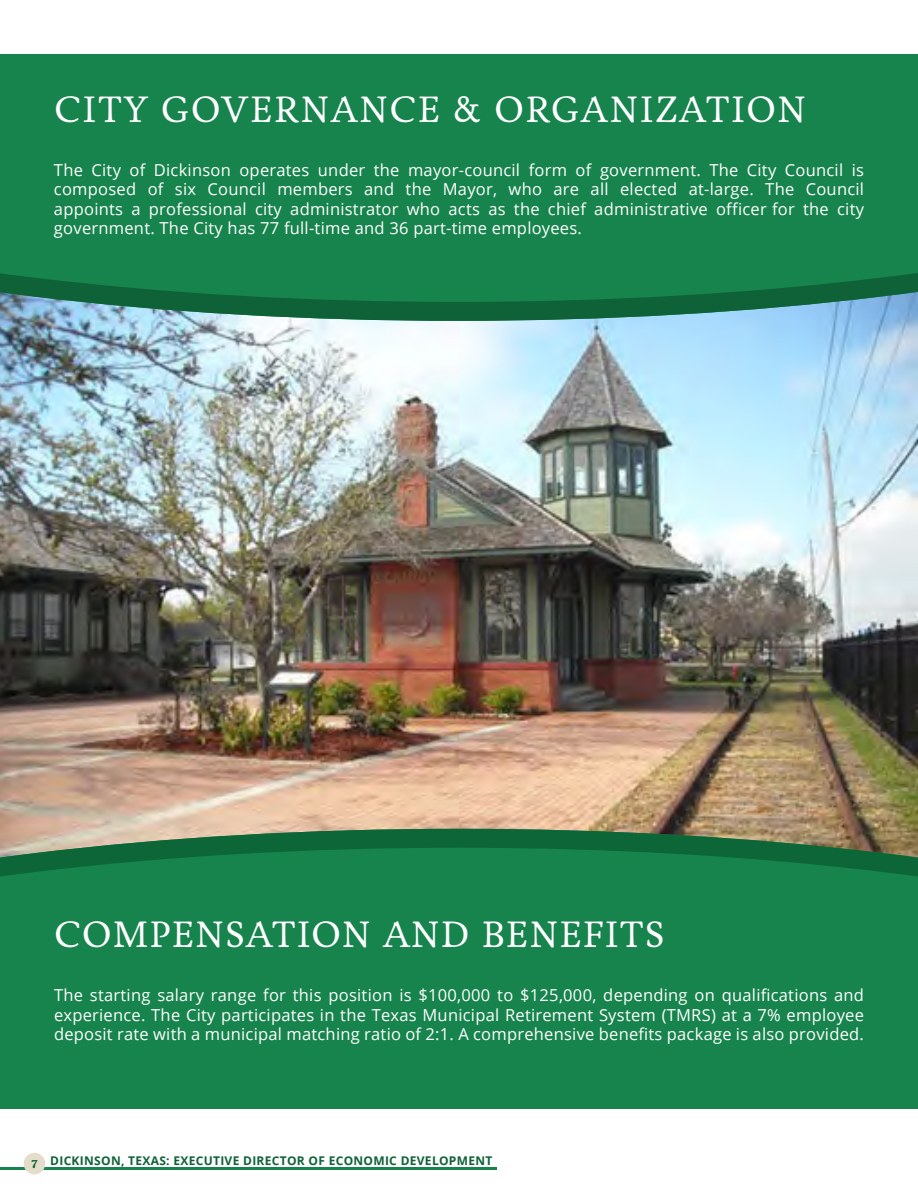
<style>
.page{position:relative;width:918px;height:1188px;background:#fff}
.page>*{position:absolute;margin:0;border:0;box-sizing:border-box;transform-origin:0 0}
.Paragraph_Header{font:37.5px "Livory";letter-spacing:.025em;color:#fff}
.Paragraph_Header-2{font:16.5px/19.5px "Open Sans";letter-spacing:.015em;color:#fff;text-align:justify}
.Main_body_no_drop_ca{font:16.5px/19.5px "Open Sans";letter-spacing:.015em;color:#fff;text-align:justify}
.t1{font:700 12px "Open Sans";letter-spacing:.025em;color:#0f6238}
.s1{font-family:"Livory";color:#0c6638}
</style>
<div class="page">
<hr style="left:0;top:1167px;width:497px;height:2px;background:#17844d">
<div style="left:24px;top:1153px;width:21px;height:21px;background:#e4ddc9;border-radius:50%"></div>
<img style="left:0;top:321px;width:918px;height:508px">
<div style="left:0;top:54px;width:918px;height:218px;background:#17844d"></div>
<svg style="left:0;top:272px;width:918px;height:49px"></svg>
<div style="left:0;top:878px;width:918px;height:231px;background:#17844d"></div>
<svg style="left:0;top:829px;width:918px;height:49px"></svg>
<p class="Paragraph_Header" style="left:54px;top:87px;width:754px">CITY GOVERNANCE &amp; ORGANIZATION</p>
<p class="Paragraph_Header-2" style="left:54px;top:160px;width:812px">The City of Dickinson operates under the mayor-council form of government. The City Council is composed of six Council members and the Mayor, who are all elected at-large. The Council appoints a professional city administrator who acts as the chief administrative officer for the city government. The City has 77 full-time and 36 part-time employees.</p>
<p class="Paragraph_Header" style="left:54px;top:912px;width:612px">COMPENSATION AND BENEFITS</p>
<p class="Main_body_no_drop_ca" style="left:54px;top:985px;width:812px">The starting salary range for this position is $100,000 to $125,000, depending on qualifications and experience. The City participates in the Texas Municipal Retirement System (TMRS) at a 7% employee deposit rate with a municipal matching ratio of 2:1. A comprehensive benefits package is also provided.</p>
<p class="t1" style="left:31px;top:1153px;width:463px"><span class="s1">7</span> DICKINSON, TEXAS: EXECUTIVE DIRECTOR OF ECONOMIC DEVELOPMENT</p>
</div>
